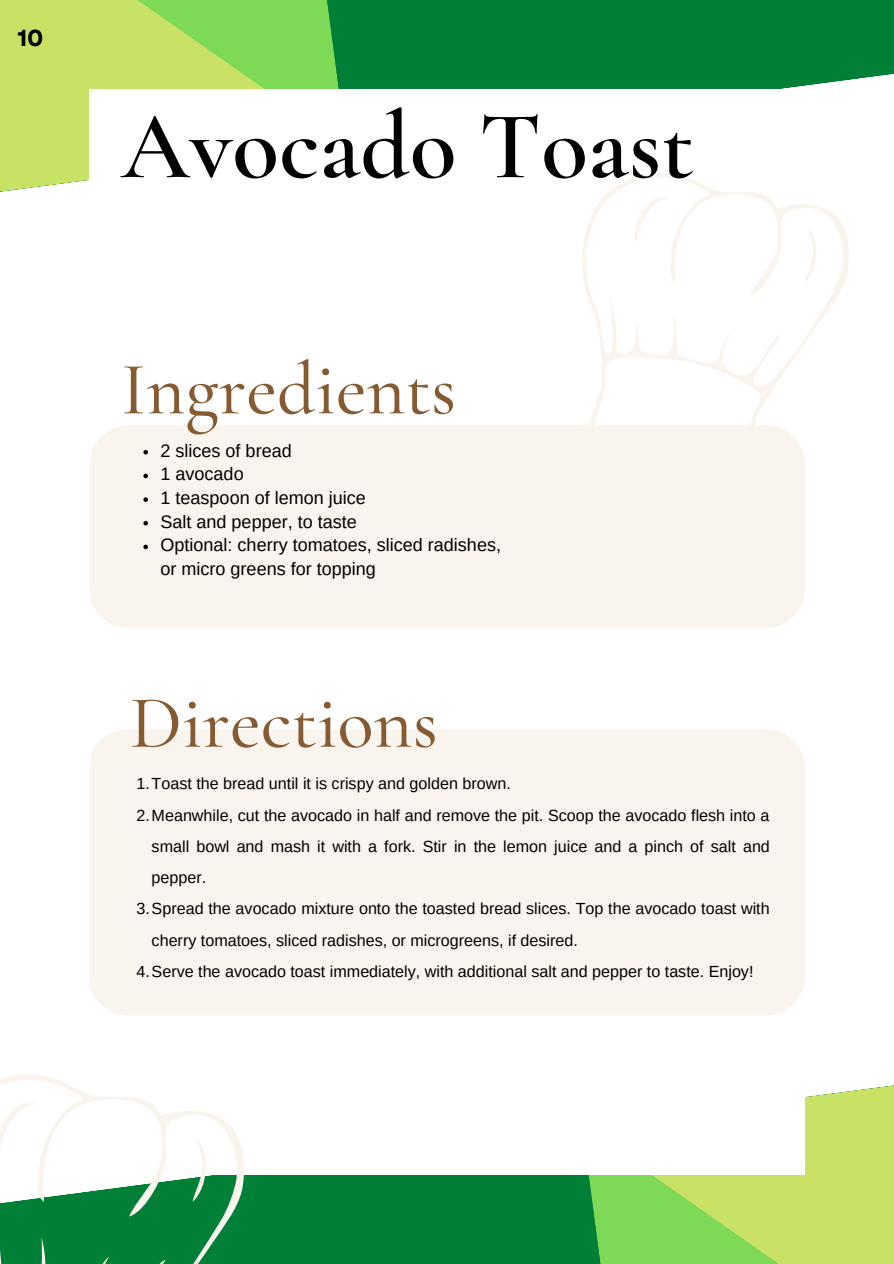
<style>
.page{position:relative;width:894px;height:1264px;background:#fff}
.page>*{position:absolute;margin:0;border:0;box-sizing:border-box;transform-origin:0 0}
.t1{font:600 96.6px "Cormorant Garamond";color:#000}
.t2{font:500 75px "Cormorant Garamond";color:#865b31}
.t3{font:700 23.1px "Garet";color:#000}
.t4{font:18px/23.7px "Arimo";color:#000}
.t5{font:16.05px "Arimo";color:#000}
</style>
<div class="page">
<div style="left:246px;top:1175px;width:336px;height:88px;background:#008037"></div>
<div style="left:346px;top:0;width:547px;height:89px;background:#008037"></div>
<svg style="left:582px;top:1085px;width:311px;height:178px;background:#addc63"></svg>
<svg style="left:0;top:0;width:346px;height:192px;background:#addc61"></svg>
<div style="left:89px;top:89px;width:715px;height:1085px;background:#fff"></div>
<div style="left:89px;top:729px;width:715px;height:286px;background:#faf4ef;border-radius:38px"></div>
<div style="left:89px;top:425px;width:715px;height:202px;background:#faf4ef;border-radius:38px"></div>
<svg style="left:582px;top:173px;width:267px;height:312px"></svg>
<svg style="left:0;top:1075px;width:246px;height:188px"></svg>
<svg style="left:143px;top:450px;width:5px;height:4px"></svg>
<svg style="left:143px;top:473px;width:5px;height:5px"></svg>
<svg style="left:143px;top:497px;width:5px;height:5px"></svg>
<svg style="left:143px;top:521px;width:5px;height:4px"></svg>
<svg style="left:143px;top:544px;width:5px;height:5px"></svg>
<h3 class="t3" style="left:17px;top:21px;width:28px">10</h3>
<h1 class="t1" style="left:121px;top:88px;width:574px">Avocado Toast</h1>
<h2 class="t2" style="left:121px;top:344px;width:336px">Ingredients</h2>
<p class="t4" style="left:160px;top:438px;width:342px">2 slices of bread<br>1 avocado<br>1 teaspoon of lemon juice<br>Salt and pepper, to taste<br>Optional: cherry tomatoes, sliced radishes, or micro greens for topping</p>
<h2 class="t2" style="left:130px;top:677px;width:309px">Directions</h2>
<p class="t5" style="left:137px;top:775px;width:375px">1.Toast the bread until it is crispy and golden brown.</p>
<p class="t5" style="left:137px;top:806px;width:634px">2.Meanwhile, cut the avocado in half and remove the pit. Scoop the avocado flesh into a</p>
<p class="t5" style="left:152px;top:837px;width:619px">small bowl and mash it with a fork. Stir in the lemon juice and a pinch of salt and</p>
<p class="t5" style="left:152px;top:868px;width:56px">pepper.</p>
<p class="t5" style="left:137px;top:899px;width:634px">3.Spread the avocado mixture onto the toasted bread slices. Top the avocado toast with</p>
<p class="t5" style="left:152px;top:931px;width:427px">cherry tomatoes, sliced radishes, or microgreens, if desired.</p>
<p class="t5" style="left:137px;top:962px;width:618px">4.Serve the avocado toast immediately, with additional salt and pepper to taste. Enjoy!</p>
</div>
